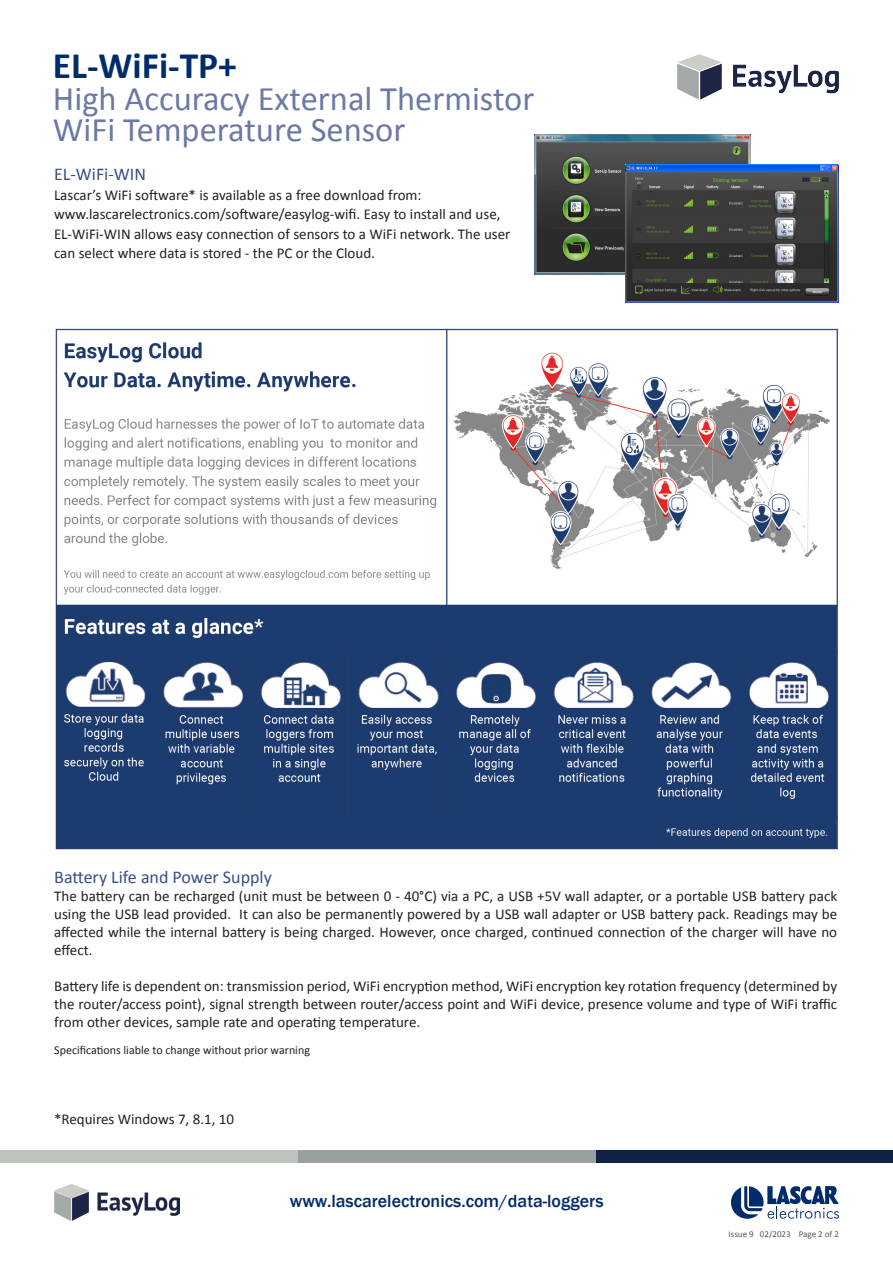
<style>
.page{position:relative;width:893px;height:1263px;background:#fff}
.page>*{position:absolute;margin:0;border:0;box-sizing:border-box;transform-origin:0 0}
.t1{font:700 37.5px "Calibri";color:#002c6b}
.t2{font:34.5px/31.5px "Calibri";color:#6c79a5}
.t3{font:500 18px "Franklin Gothic";color:#002c6b}
.t4{font:18px "Calibri";color:#384e85}
.t5{font:15px/18px "Calibri";color:#231f20;text-align:justify}
.t6{font:12px "Calibri";color:#231f20}
.t7{font:9px "Calibri";color:#57585a}
</style>
<div class="page">
<div style="left:595px;top:1150px;width:298px;height:13px;background:#112146"></div>
<div style="left:0;top:1150px;width:298px;height:13px;background:#c0c4bf"></div>
<div style="left:298px;top:1150px;width:297px;height:13px;background:#99a0a0"></div>
<img style="left:54px;top:1184px;width:126px;height:36px">
<svg style="left:731px;top:1186px;width:108px;height:33px"></svg>
<img style="left:678px;top:54px;width:161px;height:46px">
<img style="left:534px;top:134px;width:216px;height:141px">
<img style="left:625px;top:165px;width:214px;height:138px">
<img style="left:55px;top:328px;width:783px;height:522px">
<h1 class="t1" style="left:53px;top:43px;width:185px">EL-WiFi-TP+</h1>
<h2 class="t2" style="left:53px;top:81px;width:483px">High Accuracy External Thermistor<br>WiFi Temperature Sensor</h2>
<p class="t4" style="left:54px;top:163px;width:94px">EL-WiFi-WIN</p>
<p class="t5" style="left:54px;top:184px;width:458px;line-height:19.5px;text-align:left">Lascar’s WiFi software* is available as a free download from: www.lascarelectronics.com/software/easylog-wifi. Easy to install and use, EL-WiFi-WIN allows easy connection of sensors to a WiFi network. The user can select where data is stored - the PC or the Cloud.</p>
<p class="t4" style="left:54px;top:866px;width:219px">Battery Life and Power Supply</p>
<p class="t5" style="left:54px;top:887px;width:784px">The battery can be recharged (unit must be between 0 - 40°C) via a PC, a USB +5V wall adapter, or a portable USB battery pack using the USB lead provided. It can also be permanently powered by a USB wall adapter or USB battery pack. Readings may be affected while the internal battery is being charged. However, once charged, continued connection of the charger will have no effect.</p>
<p class="t5" style="left:54px;top:977px;width:784px">Battery life is dependent on: transmission period, WiFi encryption method, WiFi encryption key rotation frequency (determined by the router/access point), signal strength between router/access point and WiFi device, presence volume and type of WiFi traffic from other devices, sample rate and operating temperature.</p>
<p class="t6" style="left:54px;top:1042px;width:257px">Specifications liable to change without prior warning</p>
<p class="t5" style="left:54px;top:1110px;width:182px">*Requires Windows 7, 8.1, 10</p>
<p class="t3" style="left:290px;top:1190px;width:315px">www.lascarelectronics.com/data-loggers</p>
<p class="t7" style="left:729px;top:1228px;width:112px">Issue 9 02/2023 Page 2 of 2</p>
</div>
